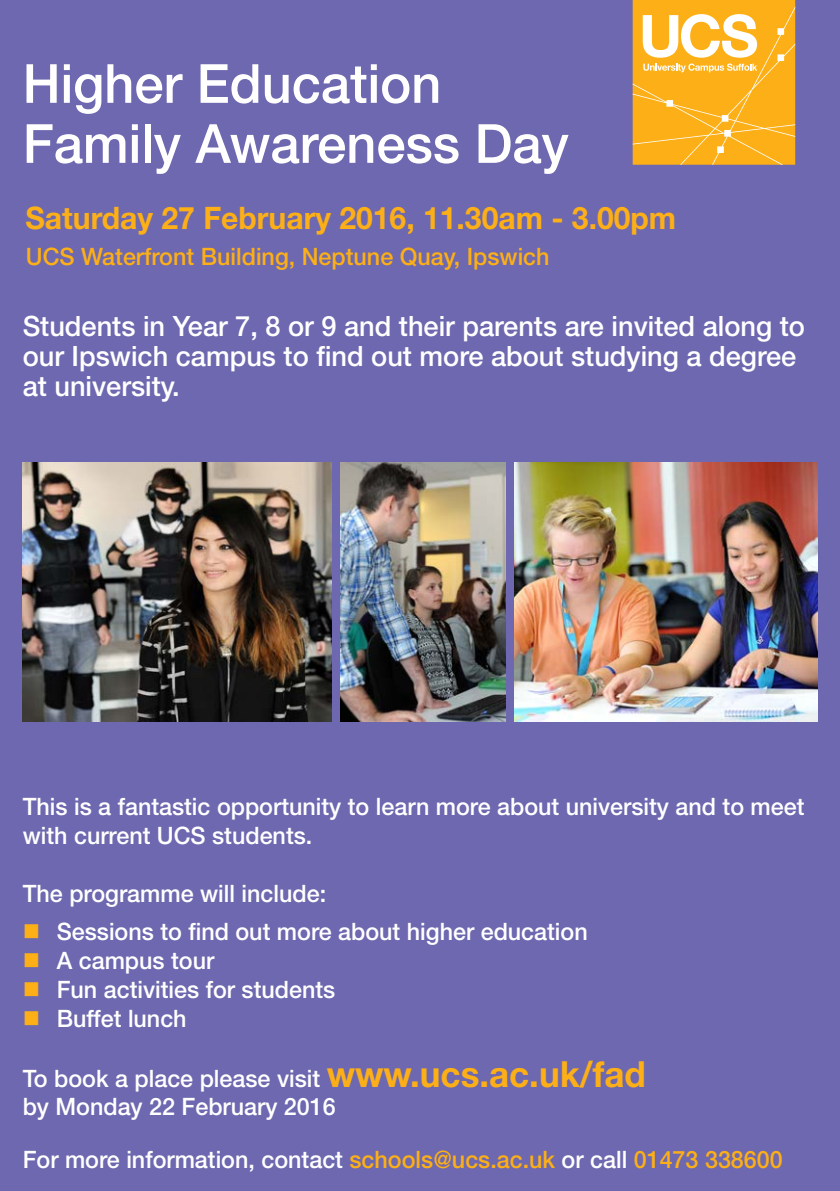
<style>
.page{position:relative;width:840px;height:1191px;background:#fff}
.page>*{position:absolute;margin:0;border:0;box-sizing:border-box;transform-origin:0 0}
.t1{font:500 54px/60px "Helvetica Neue LT Std";color:#fff}
.t2{font:700 31px "Helvetica Neue LT Std";color:#fcaf17}
.t3{font:500 28px/30px "Helvetica Neue LT Std";color:#fff}
.t4{font:500 24px/28.8px "Helvetica Neue LT Std";color:#fff}
.t5{font:500 24px "Helvetica Neue LT Std";color:#fcaf17}
.s1{color:#fcaf17}
.s2{font-weight:700;font-size:36px;color:#fcaf17}
</style>
<div class="page">
<div style="left:0;top:0;width:839px;height:1191px;background:#6d68af"></div>
<svg style="left:632px;top:2px;width:162px;height:163px"></svg>
<img style="left:23px;top:462px;width:308px;height:259px">
<img style="left:340px;top:462px;width:165px;height:259px">
<img style="left:514px;top:462px;width:302px;height:259px">
<h1 class="t1" style="left:23px;top:53px;width:547px">Higher Education<br>Family Awareness Day</h1>
<p class="t2" style="left:25px;top:199px;width:652px">Saturday 27 February 2016, 11.30am - 3.00pm</p>
<p class="t5" style="left:26px;top:242px;width:525px">UCS Waterfront Building, Neptune Quay, Ipswich</p>
<p class="t3" style="left:23px;top:310px;width:783px">Students in Year 7, 8 or 9 and their parents are invited along to our Ipswich campus to find out more about studying a degree at university.</p>
<p class="t4" style="left:23px;top:792px;width:783px">This is a fantastic opportunity to learn more about university and to meet with current UCS students.</p>
<p class="t4" style="left:23px;top:878px;width:305px">The programme will include:</p>
<p class="t4" style="left:23px;top:917px;width:566px"><span class="s1">■</span> Sessions to find out more about higher education</p>
<p class="t4" style="left:23px;top:946px;width:193px"><span class="s1">■</span> A campus tour</p>
<p class="t4" style="left:23px;top:974px;width:314px"><span class="s1">■</span> Fun activities for students</p>
<p class="t4" style="left:23px;top:1003px;width:165px"><span class="s1">■</span> Buffet lunch</p>
<p class="t4" style="left:23px;top:1063px;width:624px">To book a place please visit <span class="s2">www.ucs.ac.uk/fad </span>by Monday 22 February 2016</p>
<p class="t4" style="left:23px;top:1145px;width:761px">For more information, contact <span class="s1">schools@ucs.ac.uk</span> or call <span class="s1">01473 338600</span></p>
</div>
